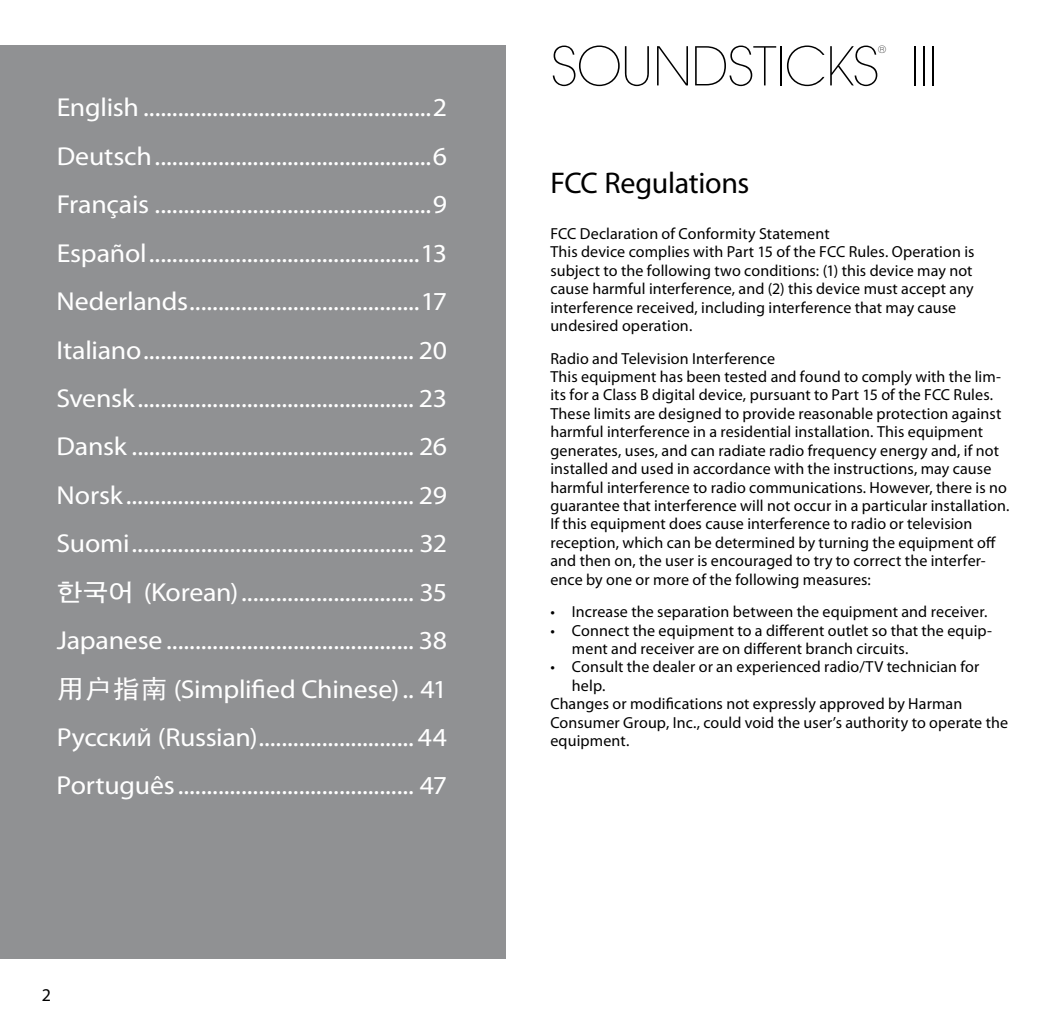
<style>
.page{position:relative;width:1044px;height:1027px;background:#fff}
.page>*{position:absolute;margin:0;border:0;box-sizing:border-box;transform-origin:0 0}
.t1{font:200 53px "Avant Garde LT";letter-spacing:-.02em;color:#000}
.t2{font:30px "Myriad Pro";letter-spacing:-.01em;color:#000}
.t3{font:26px/48.4px "Myriad Pro";letter-spacing:-.01em;color:#fff;text-align:justify;scale:1.07 1}
.t4{font:18px "Myriad Pro";color:#000}
.t5{font:16px/18.4px "Myriad Pro";letter-spacing:.01em;color:#000}
.t6{font:200 10px "Avant Garde LT";color:#000}
.s1{font-family:"H2 gtr B";font-size:24px}
.s2{font-family:"Sim Hei"}
</style>
<div class="page">
<div style="left:0;top:45px;width:505px;height:913px;background:#909193"></div>
<p class="t3" style="left:57px;top:83px;width:366px">English ..................................................2<br>Deutsch ................................................6<br>Français ................................................9<br>Español ...............................................13<br>Nederlands ........................................17<br>Italiano ............................................... 20<br>Svensk ................................................ 23<br>Dansk ................................................. 26<br>Norsk .................................................. 29<br>Suomi ................................................. 32 <span class="s1">한국어</span> (Korean) .............................. 35<br>Japanese ........................................... 38<span class="s2">用户指南</span> (Simplified Chinese) .. 41<br>Русский (Russian) ........................... 44<br>Português ......................................... 47</p>
<p class="t4" style="left:42px;top:984px;width:11px">2</p>
<h1 class="t1" style="left:550px;top:36px;width:331px">SOUNDSTICKS</h1>
<p class="t6" style="left:877px;top:44px;width:9px">®</p>
<h1 class="t1" style="left:909px;top:36px;width:30px">III</h1>
<h2 class="t2" style="left:550px;top:166px;width:200px">FCC Regulations</h2>
<p class="t5" style="left:550px;top:224px;width:425px">FCC Declaration of Conformity Statement<br>This device complies with Part 15 of the FCC Rules. Operation is subject to the following two con ditions: (1) this device may not cause harmful interference, and (2) this device must accept any interference received, including interference that may cause undesired operation.</p>
<p class="t5" style="left:550px;top:349px;width:460px">Radio and Television Interference<br>This equipment has been tested and found to comply with the lim&shy;its for a Class B digital device, pursuant to Part 15 of the FCC Rules.<br>These limits are designed to provide reasonable protection against harmful interference in a residential installation. This equipment generates, uses, and can radiate radio frequency energy and, if not installed and used in accordance with the instructions, may cause harmful interference to radio communications. However, there is no guarantee that interference will not occur in a particular installation.<br>If this equipment does cause interference to radio or television reception, which can be determined by turning the equipment off and then on, the user is encouraged to try to correct the interfer&shy;ence by one or more of the following measures:</p>
<p class="t5" style="left:550px;top:602px;width:438px">• Increase the separation between the equipment and receiver.</p>
<p class="t5" style="left:571px;top:621px;width:421px;text-indent:-22px">• Connect the equipment to a different outlet so that the equip&shy;ment and receiver are on different branch circuits.</p>
<p class="t5" style="left:550px;top:658px;width:430px">• Consult the dealer or an experienced radio/TV technician for</p>
<p class="t5" style="left:571px;top:676px;width:35px">help.</p>
<p class="t5" style="left:550px;top:694px;width:413px">Changes or modifications not expressly approved by Harman</p>
<p class="t5" style="left:550px;top:713px;width:459px">Consumer Group, Inc., could void the user’s authority to operate the</p>
<p class="t5" style="left:550px;top:731px;width:80px">equipment.</p>
</div>
